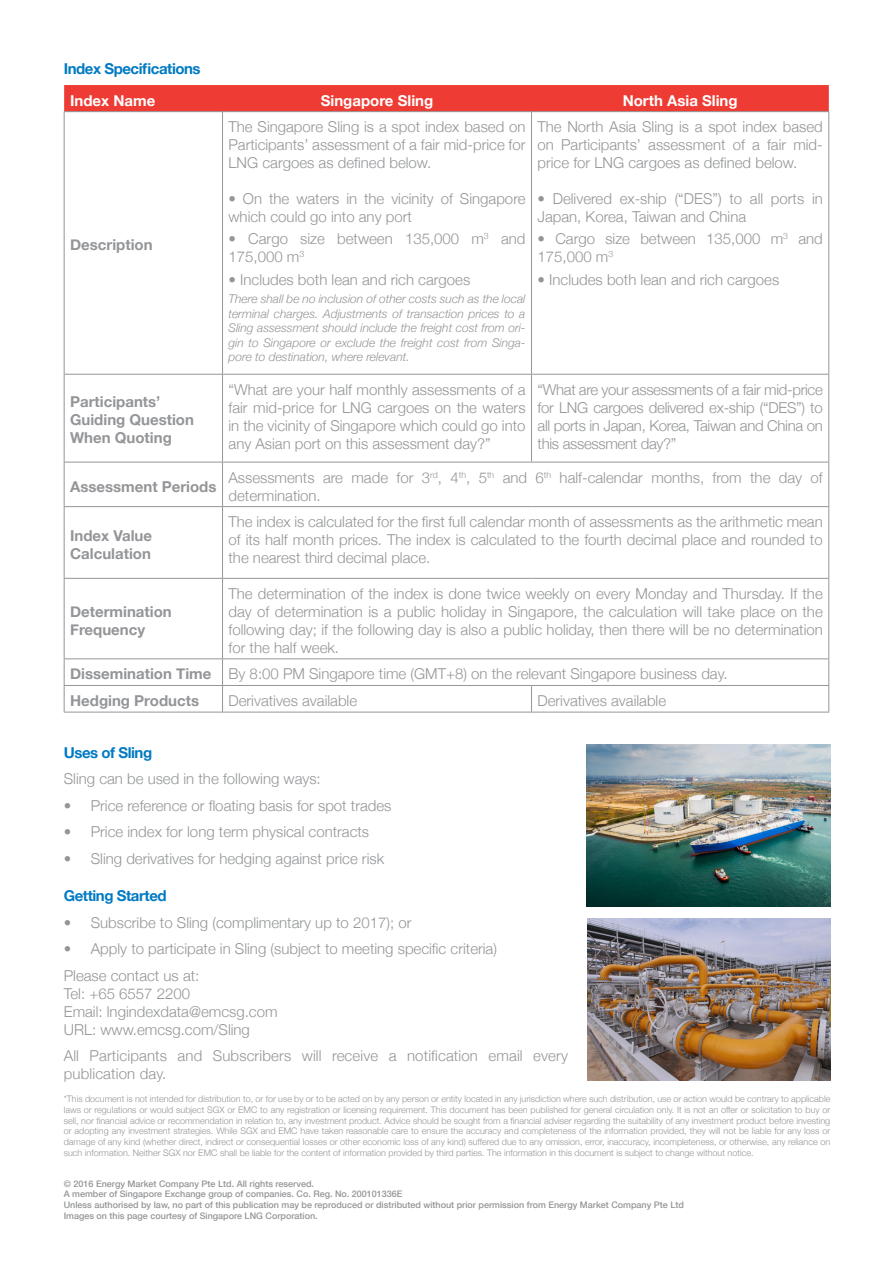
<style>
.page{position:relative;width:893px;height:1263px;background:#fff}
.page>*{position:absolute;margin:0;border:0;box-sizing:border-box;transform-origin:0 0}
.t1{font:300 15px/18px "Helvetica Neue";color:#939598}
.t2{font:700 15px/18px "Helvetica Neue";color:#939598}
.t3{font:700 15px "Helvetica Neue";letter-spacing:-.03em;color:#007ac2}
.t4{font:700 15px "Helvetica Neue";color:#fff}
.t5{font:italic 300 12px/14.4px "Helvetica Neue";color:#939598;text-align:justify}
.t6{font:300 9px/10.8px "Helvetica Neue";color:#939598;text-align:justify}
.t7{font:500 9px "Helvetica Neue";color:#939598}
</style>
<div class="page">
<img style="left:586px;top:744px;width:244px;height:162px">
<div style="left:64px;top:85px;width:765px;height:26px;background:#ee3b33"></div>
<hr style="left:64px;top:111px;width:159px;height:1px;background:#939598">
<hr style="left:223px;top:111px;width:308px;height:1px;background:#939598">
<hr style="left:531px;top:111px;width:298px;height:1px;background:#939598">
<hr style="left:65px;top:374px;width:158px;height:1px;background:#939598">
<hr style="left:223px;top:374px;width:308px;height:1px;background:#939598">
<hr style="left:531px;top:374px;width:297px;height:1px;background:#939598">
<hr style="left:65px;top:462px;width:158px;height:1px;background:#939598">
<hr style="left:223px;top:462px;width:308px;height:1px;background:#939598">
<hr style="left:531px;top:462px;width:297px;height:1px;background:#939598">
<hr style="left:64px;top:112px;width:1px;height:262px;background:#939598">
<hr style="left:222px;top:112px;width:1px;height:262px;background:#939598">
<hr style="left:531px;top:112px;width:1px;height:262px;background:#939598">
<hr style="left:828px;top:112px;width:1px;height:262px;background:#939598">
<hr style="left:64px;top:374px;width:1px;height:88px;background:#939598">
<hr style="left:222px;top:375px;width:1px;height:87px;background:#939598">
<hr style="left:531px;top:375px;width:1px;height:87px;background:#939598">
<hr style="left:828px;top:374px;width:1px;height:88px;background:#939598">
<hr style="left:64px;top:462px;width:1px;height:44px;background:#939598">
<hr style="left:222px;top:462px;width:1px;height:44px;background:#939598">
<hr style="left:828px;top:462px;width:1px;height:44px;background:#939598">
<hr style="left:64px;top:506px;width:159px;height:1px;background:#939598">
<hr style="left:64px;top:507px;width:1px;height:71px;background:#939598">
<hr style="left:223px;top:506px;width:308px;height:1px;background:#939598">
<hr style="left:222px;top:507px;width:1px;height:71px;background:#939598">
<hr style="left:531px;top:506px;width:298px;height:1px;background:#939598">
<hr style="left:828px;top:507px;width:1px;height:71px;background:#939598">
<hr style="left:64px;top:578px;width:159px;height:1px;background:#939598">
<hr style="left:64px;top:579px;width:1px;height:79px;background:#939598">
<hr style="left:223px;top:578px;width:308px;height:1px;background:#939598">
<hr style="left:222px;top:579px;width:1px;height:79px;background:#939598">
<hr style="left:531px;top:578px;width:298px;height:1px;background:#939598">
<hr style="left:828px;top:579px;width:1px;height:79px;background:#939598">
<hr style="left:64px;top:658px;width:159px;height:1px;background:#939598">
<hr style="left:223px;top:658px;width:308px;height:1px;background:#939598">
<hr style="left:531px;top:658px;width:298px;height:1px;background:#939598">
<hr style="left:64px;top:685px;width:159px;height:1px;background:#939598">
<svg style="left:64px;top:659px;width:1px;height:53px"></svg>
<hr style="left:223px;top:685px;width:308px;height:1px;background:#939598">
<svg style="left:222px;top:659px;width:1px;height:53px"></svg>
<hr style="left:531px;top:685px;width:298px;height:1px;background:#939598">
<svg style="left:531px;top:686px;width:1px;height:26px"></svg>
<svg style="left:828px;top:659px;width:1px;height:53px"></svg>
<hr style="left:64px;top:712px;width:159px;height:1px;background:#939598">
<hr style="left:223px;top:712px;width:308px;height:1px;background:#939598">
<hr style="left:531px;top:712px;width:298px;height:1px;background:#939598">
<img style="left:587px;top:919px;width:243px;height:162px">
<p class="t3" style="left:64px;top:55px;width:138px">Index Specifications</p>
<p class="t4" style="left:70px;top:87px;width:87px">Index Name</p>
<p class="t4" style="left:321px;top:87px;width:114px">Singapore Sling</p>
<p class="t4" style="left:623px;top:87px;width:116px">North Asia Sling</p>
<p class="t2" style="left:70px;top:235px;width:84px">Description</p>
<p class="t2" style="left:70px;top:392px;width:125px">Participants’<br>Guiding Question<br>When Quoting</p>
<p class="t1" style="left:229px;top:117px;width:298px;text-align:justify">The Singapore Sling is a spot index based on Participants’ assessment of a fair mid-price for LNG cargoes as defined below.</p>
<p class="t1" style="left:229px;top:189px;width:298px">• On the waters in the vicinity of Singapore which could go into any port</p>
<p class="t1" style="left:229px;top:229px;width:298px">• Cargo size between 135,000 m<sup>3</sup> and<br>175,000 m<sup>3</sup></p>
<p class="t1" style="left:229px;top:269px;width:243px">• Includes both lean and rich cargoes</p>
<p class="t5" style="left:229px;top:291px;width:298px">There shall be no inclusion of other costs such as the local terminal charges. Adjustments of transaction prices to a Sling assessment should include the freight cost from ori&shy;gin to Singapore or exclude the freight cost from Singa&shy;pore to destination, where relevant.</p>
<p class="t1" style="left:537px;top:117px;width:287px;text-align:justify">The North Asia Sling is a spot index based on Participants’ assessment of a fair mid&shy;price for LNG cargoes as defined below.</p>
<p class="t1" style="left:537px;top:189px;width:287px">• Delivered ex-ship (“DES”) to all ports in<br>Japan, Korea, Taiwan and China</p>
<p class="t1" style="left:537px;top:229px;width:287px">• Cargo size between 135,000 m<sup>3</sup> and<br>175,000 m<sup>3</sup></p>
<p class="t1" style="left:537px;top:269px;width:243px">• Includes both lean and rich cargoes</p>
<p class="t1" style="left:229px;top:379px;width:298px;text-align:justify">“What are your half monthly assessments of a fair mid-price for LNG cargoes on the waters in the vicinity of Singapore which could go into any Asian port on this assessment day?”</p>
<p class="t1" style="left:537px;top:379px;width:287px;text-align:justify">“What are your assessments of a fair mid-price for LNG cargoes delivered ex-ship (“DES”) to all ports in Japan, Korea, Taiwan and China on this assessment day?”</p>
<p class="t2" style="left:70px;top:476px;width:148px">Assessment Periods</p>
<p class="t1" style="left:229px;top:467px;width:596px">Assessments are made for 3<sup>rd</sup>, 4<sup>th</sup>, 5<sup>th</sup> and 6<sup>th</sup> half-calendar months, from the day of determination.</p>
<p class="t2" style="left:70px;top:526px;width:83px">Index Value<br>Calculation</p>
<p class="t1" style="left:229px;top:512px;width:596px;text-align:justify">The index is calculated for the first full calendar month of assessments as the arithmetic mean of its half month prices. The index is calculated to the fourth decimal place and rounded to the nearest third decimal place.</p>
<p class="t2" style="left:70px;top:602px;width:103px">Determination<br>Frequency</p>
<p class="t1" style="left:229px;top:584px;width:596px;text-align:justify">The determination of the index is done twice weekly on every Monday and Thursday. If the day of determination is a public holiday in Singapore, the calculation will take place on the following day; if the following day is also a public holiday, then there will be no determination for the half week.</p>
<p class="t2" style="left:70px;top:664px;width:143px">Dissemination Time</p>
<p class="t1" style="left:229px;top:664px;width:500px">By 8:00 PM Singapore time (GMT+8) on the relevant Singapore business day.</p>
<p class="t2" style="left:70px;top:691px;width:130px">Hedging Products</p>
<p class="t1" style="left:229px;top:691px;width:130px">Derivatives available</p>
<p class="t1" style="left:537px;top:691px;width:130px">Derivatives available</p>
<p class="t3" style="left:64px;top:739px;width:90px">Uses of Sling</p>
<p class="t1" style="left:64px;top:769px;width:259px">Sling can be used in the following ways:</p>
<p class="t1" style="left:64px;top:795px;width:329px">• Price reference or floating basis for spot trades</p>
<p class="t1" style="left:64px;top:822px;width:307px">• Price index for long term physical contracts</p>
<p class="t1" style="left:64px;top:848px;width:322px">• Sling derivatives for hedging against price risk</p>
<p class="t3" style="left:64px;top:882px;width:104px">Getting Started</p>
<p class="t1" style="left:64px;top:912px;width:349px">• Subscribe to Sling (complimentary up to 2017); or</p>
<p class="t1" style="left:64px;top:939px;width:435px">• Apply to participate in Sling (subject to meeting specific criteria)</p>
<p class="t1" style="left:64px;top:965px;width:137px">Please contact us at:</p>
<p class="t1" style="left:64px;top:983px;width:128px">Tel: +65 6557 2200</p>
<p class="t1" style="left:64px;top:1001px;width:215px">Email: lngindexdata@emcsg.com</p>
<p class="t1" style="left:64px;top:1019px;width:188px">URL: www.emcsg.com/Sling</p>
<p class="t1" style="left:64px;top:1046px;width:506px">All Participants and Subscribers will receive a notification email every publication day.</p>
<p class="t6" style="left:64px;top:1093px;width:768px">*This document is not intended for distribution to, or for use by or to be acted on by any person or entity located in any jurisdiction where such distribution, use or action would be contrary to applicable laws or regulations or would subject SGX or EMC to any registration or licensing requirement. This document has been published for general circulation only. It is not an offer or solicitation to buy or sell, nor financial advice or recommendation in relation to, any investment product. Advice should be sought from a financial adviser regarding the suitability of any investment product before investing or adopting any investment strategies. While SGX and EMC have taken reasonable care to ensure the accuracy and completeness of the information provided, they will not be liable for any loss or damage of any kind (whether direct, indirect or consequential losses or other economic loss of any kind) suffered due to any omission, error, inaccuracy, incompleteness, or otherwise, any reliance on such information. Neither SGX nor EMC shall be liable for the content of information provided by third parties. The information in this document is subject to change without notice.</p>
<p class="t7" style="left:64px;top:1176px;width:252px">© 2016 Energy Market Company Pte Ltd. All rights reserved.</p>
<p class="t7" style="left:64px;top:1187px;width:340px">A member of Singapore Exchange group of companies. Co. Reg. No. 200101336E</p>
<p class="t7" style="left:64px;top:1198px;width:622px">Unless authorised by law, no part of this publication may be reproduced or distributed without prior permission from Energy Market Company Pte Ltd</p>
<p class="t7" style="left:64px;top:1208px;width:255px">Images on this page courtesy of Singapore LNG Corporation.</p>
</div>
